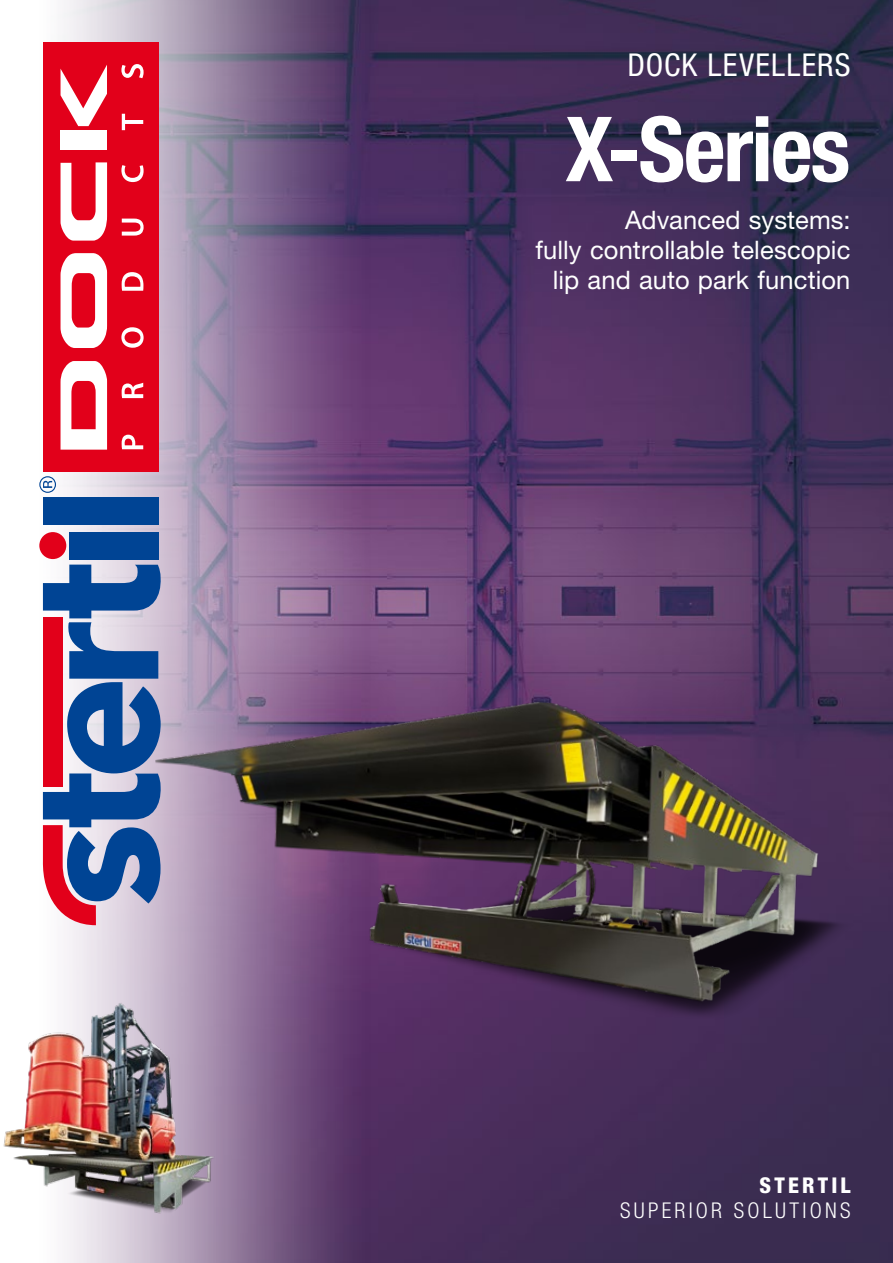
<style>
.page{position:relative;width:893px;height:1263px;background:#fff}
.page>*{position:absolute;margin:0;border:0;box-sizing:border-box;transform-origin:0 0}
.t1{font:700 condensed 90px "Helvetica Neue LT Std";letter-spacing:-.025em;color:#fff}
.t2{font:condensed 31.5px "Helvetica Neue LT Std";letter-spacing:.035em;color:#fff}
.t3{font:25.5px/30px "Helvetica Neue LT Std";letter-spacing:.005em;color:#fff;text-align:right}
.t4{font:300 condensed 21.75px "Helvetica Neue LT Std";letter-spacing:.145em;color:#fff}
.t5{font:800 condensed 21.75px "Helvetica Neue LT Std";letter-spacing:.145em;color:#fff}
</style>
<div class="page">
<img style="left:383px;top:0;width:510px;height:1263px">
<img style="left:39px;top:0;width:344px;height:1263px">
<img style="left:346px;top:845px;width:529px;height:176px">
<img style="left:155px;top:631px;width:692px;height:386px">
<img style="left:3px;top:959px;width:252px;height:272px">
<div style="left:39px;top:532px;width:27px;height:27px;background:#e2001a;border-radius:50%"></div>
<div style="left:69px;top:532px;width:89px;height:27px;background:#004494"></div>
<div style="left:43px;top:497px;width:115px;height:27px;background:#004494"></div>
<svg style="left:42px;top:565px;width:119px;height:360px;background:#7172a2"></svg>
<svg style="left:39px;top:476px;width:17px;height:17px"></svg>
<div style="left:43px;top:43px;width:115px;height:429px;background:#e2001a"></div>
<svg style="left:61px;top:361px;width:46px;height:89px"></svg>
<svg style="left:61px;top:253px;width:46px;height:95px"></svg>
<svg style="left:61px;top:162px;width:46px;height:79px"></svg>
<div style="left:61px;top:130px;width:46px;height:20px;background:#fff"></div>
<svg style="left:61px;top:65px;width:46px;height:61px"></svg>
<svg style="left:122px;top:435px;width:21px;height:14px"></svg>
<svg style="left:122px;top:383px;width:21px;height:15px"></svg>
<svg style="left:121px;top:327px;width:23px;height:21px"></svg>
<svg style="left:122px;top:272px;width:21px;height:19px"></svg>
<svg style="left:122px;top:219px;width:22px;height:17px"></svg>
<svg style="left:121px;top:165px;width:23px;height:17px"></svg>
<svg style="left:122px;top:114px;width:21px;height:16px"></svg>
<svg style="left:121px;top:64px;width:23px;height:14px"></svg>
<p class="t2" style="left:627px;top:46px;width:225px">DOCK LEVELLERS</p>
<h1 class="t1" style="left:565px;top:95px;width:287px">X-Series</h1>
<p class="t3" style="left:536px;top:204px;width:316px">Advanced systems:<br>fully controllable telescopic lip and auto park function</p>
<p class="t5" style="left:760px;top:1172px;width:92px">STERTIL</p>
<p class="t4" style="left:620px;top:1198px;width:232px">SUPERIOR SOLUTIONS</p>
</div>
